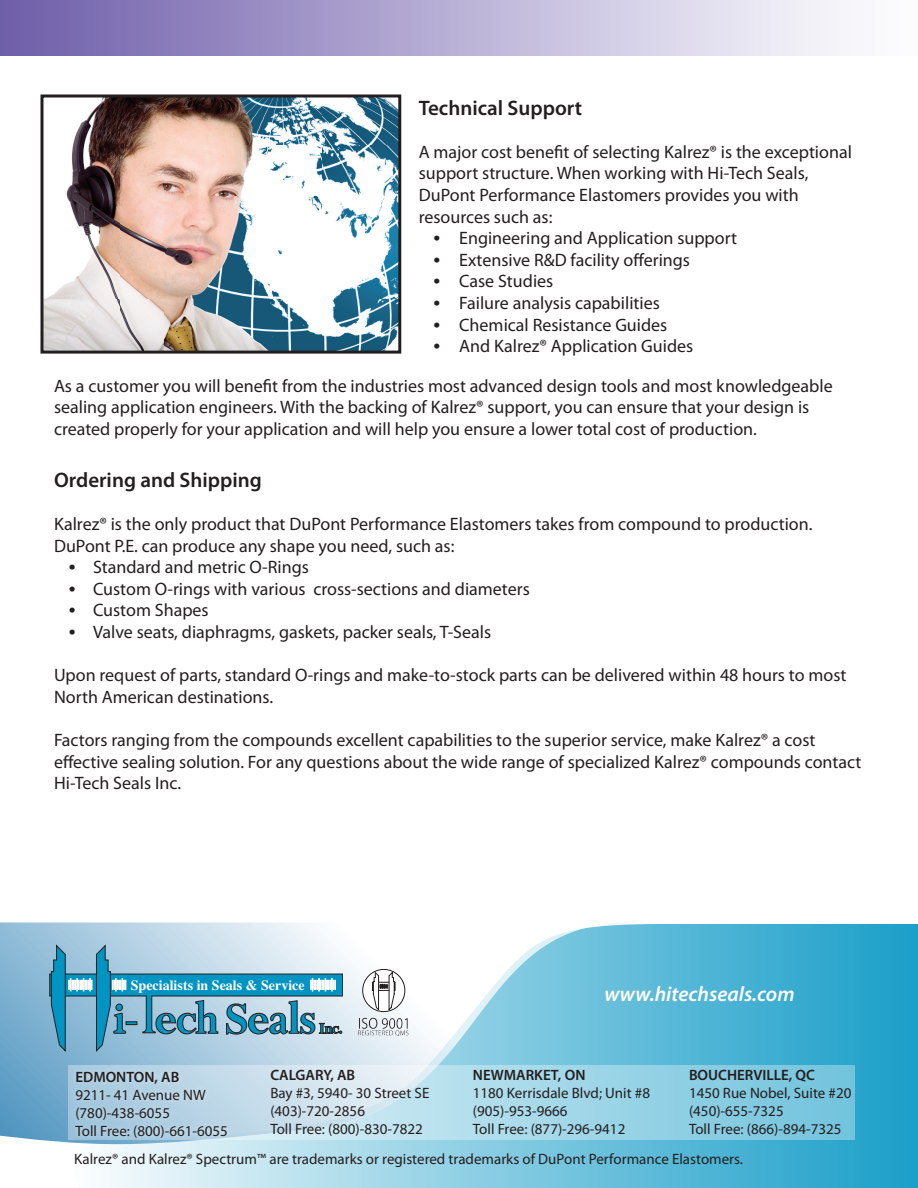
<style>
.page{position:relative;width:918px;height:1188px;background:#fff}
.page>*{position:absolute;margin:0;border:0;box-sizing:border-box;transform-origin:0 0}
.t1{font:600 21px "Myriad Pro";color:#231f20}
.t2{font:italic 600 21px "Myriad Pro";color:#fff}
.t3{font:18px/21.6px "Myriad Pro";color:#231f20}
.t4{font:15px "Myriad Pro";color:#231f20}
.t5{font:600 15px "Myriad Pro";color:#231f20}
.t6{font:700 14.1px "Times";color:#fff}
.s1{font-family:"Times"}
</style>
<div class="page">
<svg style="left:102px;top:924px;width:816px;height:264px;background:#5bb9d7"></svg>
<div style="left:0;top:922px;width:652px;height:222px;background:#60bcd9"></div>
<svg style="left:0;top:922px;width:630px;height:224px;background:#add5e6"></svg>
<svg style="left:68px;top:1066px;width:787px;height:74px;background:#a7d7e8"></svg>
<div style="left:69px;top:1066px;width:163px;height:78px;background:#fff;opacity:.48"></div>
<svg style="left:49px;top:945px;width:294px;height:106px;background:#7cb6ce"></svg>
<img style="left:356px;top:1018px;width:56px;height:17px">
<div style="left:363px;top:969px;width:42px;height:43px;background:#fff;border-radius:50%"></div>
<div style="left:362px;top:969px;width:43px;height:43px;border:1px solid #231f20;border-radius:50%"></div>
<svg style="left:372px;top:972px;width:24px;height:39px"></svg>
<div style="left:0;top:0;width:918px;height:56px;background:linear-gradient(to right,#6f5eaa,#fff)"></div>
<img style="left:44px;top:98px;width:353px;height:252px">
<div style="left:40px;top:94px;width:361px;height:260px;border:3px solid #231f20"></div>
<p class="t1" style="left:419px;top:94px;width:165px">Technical Support</p>
<p class="t3" style="left:419px;top:141px;width:435px">A major cost benefit of selecting Kalrez® is the exceptional support structure. When working with Hi-Tech Seals, DuPont Performance Elastomers provides you with resources such as:</p>
<p class="t3" style="left:434px;top:227px;width:305px"><span class="s1">•</span> Engineering and Application support</p>
<p class="t3" style="left:434px;top:249px;width:258px"><span class="s1">•</span> Extensive R&amp;D facility offerings</p>
<p class="t3" style="left:434px;top:270px;width:121px"><span class="s1">•</span> Case Studies</p>
<p class="t3" style="left:434px;top:292px;width:228px"><span class="s1">•</span> Failure analysis capabilities</p>
<p class="t3" style="left:434px;top:314px;width:235px"><span class="s1">•</span> Chemical Resistance Guides</p>
<p class="t3" style="left:434px;top:335px;width:261px"><span class="s1">•</span> And Kalrez® Application Guides</p>
<p class="t3" style="left:54px;top:374px;width:780px">As a customer you will benefit from the industries most advanced design tools and most knowledgeable sealing application engineers. With the backing of Kalrez® support, you can ensure that your design is created properly for your application and will help you ensure a lower total cost of production.</p>
<p class="t1" style="left:54px;top:466px;width:209px">Ordering and Shipping</p>
<p class="t3" style="left:54px;top:513px;width:760px">Kalrez® is the only product that DuPont Performance Elastomers takes from compound to production.<br>DuPont P.E. can produce any shape you need, such as:</p>
<p class="t3" style="left:69px;top:556px;width:242px"><span class="s1">•</span> Standard and metric O-Rings</p>
<p class="t3" style="left:69px;top:578px;width:462px"><span class="s1">•</span> Custom O-rings with various cross-sections and diameters</p>
<p class="t3" style="left:69px;top:599px;width:141px"><span class="s1">•</span> Custom Shapes</p>
<p class="t3" style="left:69px;top:621px;width:424px"><span class="s1">•</span> Valve seats, diaphragms, gaskets, packer seals, T-Seals</p>
<p class="t3" style="left:54px;top:664px;width:794px">Upon request of parts, standard O-rings and make-to-stock parts can be delivered within 48 hours to most<br>North American destinations.</p>
<p class="t3" style="left:54px;top:729px;width:809px">Factors ranging from the compounds excellent capabilities to the superior service, make Kalrez® a cost effective sealing solution. For any questions about the wide range of specialized Kalrez® compounds contact<br>Hi-Tech Seals Inc.</p>
<p class="t6" style="left:131px;top:972px;width:176px">Specialists in Seals &amp; Service</p>
<p class="t2" style="left:604px;top:981px;width:192px">www.hitechseals.com</p>
<p class="t5" style="left:75px;top:1068px;width:106px">EDMONTON, AB</p>
<p class="t4" style="left:75px;top:1086px;width:132px">9211- 41 Avenue NW</p>
<p class="t4" style="left:75px;top:1104px;width:96px">(780)-438-6055</p>
<p class="t4" style="left:75px;top:1122px;width:154px">Toll Free: (800)-661-6055</p>
<p class="t5" style="left:270px;top:1065px;width:86px">CALGARY, AB</p>
<p class="t4" style="left:270px;top:1084px;width:161px">Bay #3, 5940- 30 Street SE</p>
<p class="t4" style="left:270px;top:1102px;width:96px">(403)-720-2856</p>
<p class="t4" style="left:270px;top:1120px;width:154px">Toll Free: (800)-830-7822</p>
<p class="t5" style="left:473px;top:1065px;width:114px">NEWMARKET, ON</p>
<p class="t4" style="left:473px;top:1084px;width:179px">1180 Kerrisdale Blvd; Unit #8</p>
<p class="t4" style="left:473px;top:1102px;width:96px">(905)-953-9666</p>
<p class="t4" style="left:473px;top:1120px;width:154px">Toll Free: (877)-296-9412</p>
<p class="t5" style="left:689px;top:1065px;width:127px">BOUCHERVILLE, QC</p>
<p class="t4" style="left:689px;top:1084px;width:164px">1450 Rue Nobel, Suite #20</p>
<p class="t4" style="left:689px;top:1102px;width:96px">(450)-655-7325</p>
<p class="t4" style="left:689px;top:1120px;width:154px">Toll Free: (866)-894-7325</p>
<p class="t4" style="left:74px;top:1149px;width:670px">Kalrez® and Kalrez® Spectrum™ are trademarks or registered trademarks of DuPont Performance Elastomers.</p>
</div>
